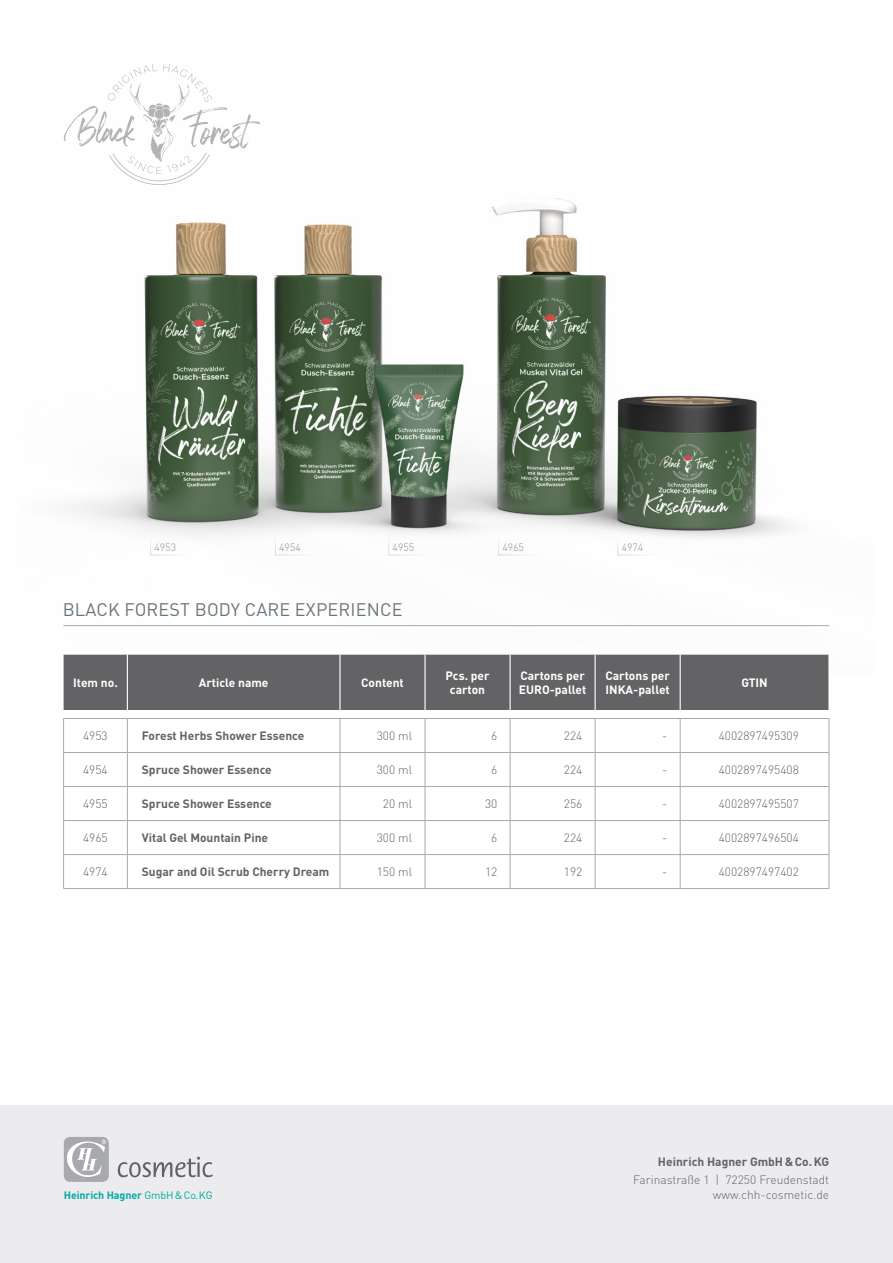
<style>
.page{position:relative;width:893px;height:1263px;background:#fff}
.page>*{position:absolute;margin:0;border:0;box-sizing:border-box;transform-origin:0 0}
.t1{font:18px "DIN Pro";letter-spacing:.01em;color:#6a747b}
.t2{font:300 12px "DIN Pro";color:#636366}
.t3{font:700 12px "DIN Pro";color:#636366}
.t4{font:700 12px/14.4px "DIN Pro";color:#fff}
.t5{font:700 10.65px "DIN Pro";letter-spacing:-.01em;color:#00a9a5}
.t6{font:300 10.5px "DIN Pro";color:#8e9093}
.s1{font-weight:400}
</style>
<div class="page">
<img style="left:63px;top:137px;width:728px;height:538px">
<svg style="left:150px;top:530px;width:39px;height:26px"></svg>
<svg style="left:275px;top:530px;width:39px;height:26px"></svg>
<svg style="left:388px;top:530px;width:40px;height:26px"></svg>
<svg style="left:498px;top:530px;width:39px;height:26px"></svg>
<svg style="left:617px;top:530px;width:40px;height:26px"></svg>
<div style="left:0;top:1106px;width:893px;height:157px;background:#ececee"></div>
<div style="left:64px;top:1137px;width:45px;height:45px;background:#a8a9ad;border-radius:6px"></div>
<svg style="left:67px;top:1139px;width:39px;height:38px"></svg>
<svg style="left:117px;top:1157px;width:96px;height:20px"></svg>
<div style="left:47px;top:615px;width:799px;height:47px;background:#fdfdfd"></div>
<hr style="left:63px;top:625px;width:766px;height:1px;background:#a8a9ad">
<div style="left:64px;top:655px;width:764px;height:55px;background:#636366"></div>
<svg style="left:64px;top:719px;width:765px;height:169px"></svg>
<hr style="left:127px;top:655px;width:1px;height:55px;background:#fff">
<hr style="left:339px;top:655px;width:2px;height:55px;background:#fff">
<hr style="left:424px;top:655px;width:2px;height:55px;background:#fff">
<hr style="left:509px;top:655px;width:2px;height:55px;background:#fff">
<hr style="left:595px;top:655px;width:1px;height:55px;background:#fff">
<hr style="left:680px;top:655px;width:1px;height:55px;background:#fff">
<hr style="left:63px;top:718px;width:64px;height:1px;background:#a8a9ad">
<hr style="left:127px;top:718px;width:213px;height:1px;background:#a8a9ad">
<hr style="left:340px;top:718px;width:85px;height:1px;background:#a8a9ad">
<hr style="left:425px;top:718px;width:85px;height:1px;background:#a8a9ad">
<hr style="left:510px;top:718px;width:85px;height:1px;background:#a8a9ad">
<hr style="left:595px;top:718px;width:85px;height:1px;background:#a8a9ad">
<hr style="left:680px;top:718px;width:149px;height:1px;background:#a8a9ad">
<hr style="left:63px;top:719px;width:1px;height:33px;background:#a8a9ad">
<hr style="left:127px;top:719px;width:1px;height:33px;background:#a8a9ad">
<hr style="left:340px;top:719px;width:1px;height:33px;background:#a8a9ad">
<hr style="left:425px;top:719px;width:1px;height:33px;background:#a8a9ad">
<hr style="left:510px;top:719px;width:1px;height:33px;background:#a8a9ad">
<hr style="left:595px;top:719px;width:1px;height:33px;background:#a8a9ad">
<hr style="left:680px;top:719px;width:1px;height:33px;background:#a8a9ad">
<hr style="left:829px;top:719px;width:1px;height:33px;background:#a8a9ad">
<hr style="left:63px;top:753px;width:1px;height:33px;background:#a8a9ad">
<hr style="left:63px;top:752px;width:64px;height:1px;background:#a8a9ad">
<hr style="left:127px;top:753px;width:1px;height:33px;background:#a8a9ad">
<hr style="left:127px;top:752px;width:213px;height:1px;background:#a8a9ad">
<hr style="left:340px;top:753px;width:1px;height:33px;background:#a8a9ad">
<hr style="left:340px;top:752px;width:85px;height:1px;background:#a8a9ad">
<hr style="left:425px;top:753px;width:1px;height:33px;background:#a8a9ad">
<hr style="left:425px;top:752px;width:85px;height:1px;background:#a8a9ad">
<hr style="left:510px;top:753px;width:1px;height:33px;background:#a8a9ad">
<hr style="left:510px;top:752px;width:85px;height:1px;background:#a8a9ad">
<hr style="left:595px;top:753px;width:1px;height:33px;background:#a8a9ad">
<hr style="left:595px;top:752px;width:85px;height:1px;background:#a8a9ad">
<hr style="left:680px;top:753px;width:1px;height:33px;background:#a8a9ad">
<hr style="left:680px;top:752px;width:149px;height:1px;background:#a8a9ad">
<hr style="left:829px;top:753px;width:1px;height:33px;background:#a8a9ad">
<hr style="left:63px;top:787px;width:1px;height:33px;background:#a8a9ad">
<hr style="left:63px;top:821px;width:1px;height:33px;background:#a8a9ad">
<hr style="left:63px;top:855px;width:1px;height:33px;background:#a8a9ad">
<hr style="left:63px;top:786px;width:64px;height:1px;background:#a8a9ad">
<hr style="left:127px;top:787px;width:1px;height:33px;background:#a8a9ad">
<hr style="left:127px;top:821px;width:1px;height:33px;background:#a8a9ad">
<hr style="left:127px;top:855px;width:1px;height:33px;background:#a8a9ad">
<hr style="left:127px;top:786px;width:213px;height:1px;background:#a8a9ad">
<hr style="left:340px;top:787px;width:1px;height:33px;background:#a8a9ad">
<hr style="left:340px;top:821px;width:1px;height:33px;background:#a8a9ad">
<hr style="left:340px;top:855px;width:1px;height:33px;background:#a8a9ad">
<hr style="left:340px;top:786px;width:85px;height:1px;background:#a8a9ad">
<hr style="left:425px;top:787px;width:1px;height:33px;background:#a8a9ad">
<hr style="left:425px;top:821px;width:1px;height:33px;background:#a8a9ad">
<hr style="left:425px;top:855px;width:1px;height:33px;background:#a8a9ad">
<hr style="left:425px;top:786px;width:85px;height:1px;background:#a8a9ad">
<hr style="left:510px;top:787px;width:1px;height:33px;background:#a8a9ad">
<hr style="left:510px;top:821px;width:1px;height:33px;background:#a8a9ad">
<hr style="left:510px;top:855px;width:1px;height:33px;background:#a8a9ad">
<hr style="left:510px;top:786px;width:85px;height:1px;background:#a8a9ad">
<hr style="left:595px;top:787px;width:1px;height:33px;background:#a8a9ad">
<hr style="left:595px;top:821px;width:1px;height:33px;background:#a8a9ad">
<hr style="left:595px;top:855px;width:1px;height:33px;background:#a8a9ad">
<hr style="left:595px;top:786px;width:85px;height:1px;background:#a8a9ad">
<hr style="left:680px;top:787px;width:1px;height:33px;background:#a8a9ad">
<hr style="left:680px;top:821px;width:1px;height:33px;background:#a8a9ad">
<hr style="left:680px;top:855px;width:1px;height:33px;background:#a8a9ad">
<hr style="left:680px;top:786px;width:149px;height:1px;background:#a8a9ad">
<hr style="left:829px;top:787px;width:1px;height:33px;background:#a8a9ad">
<hr style="left:829px;top:821px;width:1px;height:33px;background:#a8a9ad">
<hr style="left:829px;top:855px;width:1px;height:33px;background:#a8a9ad">
<hr style="left:63px;top:820px;width:64px;height:1px;background:#a8a9ad">
<hr style="left:63px;top:854px;width:64px;height:1px;background:#a8a9ad">
<hr style="left:63px;top:888px;width:64px;height:1px;background:#a8a9ad">
<hr style="left:127px;top:820px;width:213px;height:1px;background:#a8a9ad">
<hr style="left:127px;top:854px;width:213px;height:1px;background:#a8a9ad">
<hr style="left:127px;top:888px;width:213px;height:1px;background:#a8a9ad">
<hr style="left:340px;top:820px;width:85px;height:1px;background:#a8a9ad">
<hr style="left:340px;top:854px;width:85px;height:1px;background:#a8a9ad">
<hr style="left:340px;top:888px;width:85px;height:1px;background:#a8a9ad">
<hr style="left:425px;top:820px;width:85px;height:1px;background:#a8a9ad">
<hr style="left:425px;top:854px;width:85px;height:1px;background:#a8a9ad">
<hr style="left:425px;top:888px;width:85px;height:1px;background:#a8a9ad">
<hr style="left:510px;top:820px;width:85px;height:1px;background:#a8a9ad">
<hr style="left:510px;top:854px;width:85px;height:1px;background:#a8a9ad">
<hr style="left:510px;top:888px;width:85px;height:1px;background:#a8a9ad">
<hr style="left:595px;top:820px;width:85px;height:1px;background:#a8a9ad">
<hr style="left:595px;top:854px;width:85px;height:1px;background:#a8a9ad">
<hr style="left:595px;top:888px;width:85px;height:1px;background:#a8a9ad">
<hr style="left:680px;top:820px;width:149px;height:1px;background:#a8a9ad">
<hr style="left:680px;top:854px;width:149px;height:1px;background:#a8a9ad">
<hr style="left:680px;top:888px;width:149px;height:1px;background:#a8a9ad">
<svg style="left:64px;top:64px;width:196px;height:121px"></svg>
<p class="t6" style="left:154px;top:540px;width:23px">4953</p>
<p class="t6" style="left:279px;top:540px;width:23px">4954</p>
<p class="t6" style="left:393px;top:540px;width:23px">4955</p>
<p class="t6" style="left:502px;top:540px;width:23px">4965</p>
<p class="t6" style="left:622px;top:540px;width:23px">4974</p>
<p class="t1" style="left:63px;top:597px;width:341px">BLACK FOREST BODY CARE EXPERIENCE</p>
<p class="t4" style="left:73px;top:675px;width:46px">Item no.</p>
<p class="t4" style="left:199px;top:675px;width:71px">Article name</p>
<p class="t4" style="left:361px;top:675px;width:44px">Content</p>
<p class="t4" style="left:445px;top:668px;width:46px;text-align:center">Pcs. per carton</p>
<p class="t4" style="left:519px;top:668px;width:69px">Cartons per<br>EURO-pallet</p>
<p class="t4" style="left:605px;top:668px;width:66px">Cartons per<br>INKA-pallet</p>
<p class="t4" style="left:741px;top:675px;width:28px">GTIN</p>
<p class="t2" style="left:83px;top:727px;width:26px">4953</p>
<p class="t3" style="left:142px;top:727px;width:164px">Forest Herbs Shower Essence</p>
<p class="t2" style="left:377px;top:727px;width:37px">300 ml</p>
<p class="t2" style="left:491px;top:727px;width:8px">6</p>
<p class="t2" style="left:564px;top:727px;width:20px">224</p>
<p class="t2" style="left:662px;top:727px;width:7px">-</p>
<p class="t2" style="left:719px;top:727px;width:82px">4002897495309</p>
<p class="t2" style="left:83px;top:762px;width:26px">4954</p>
<p class="t3" style="left:142px;top:762px;width:132px">Spruce Shower Essence</p>
<p class="t2" style="left:377px;top:762px;width:37px">300 ml</p>
<p class="t2" style="left:491px;top:762px;width:8px">6</p>
<p class="t2" style="left:564px;top:762px;width:20px">224</p>
<p class="t2" style="left:662px;top:762px;width:7px">-</p>
<p class="t2" style="left:719px;top:762px;width:82px">4002897495408</p>
<p class="t2" style="left:83px;top:796px;width:26px">4955</p>
<p class="t3" style="left:142px;top:796px;width:132px">Spruce Shower Essence</p>
<p class="t2" style="left:383px;top:796px;width:31px">20 ml</p>
<p class="t2" style="left:485px;top:796px;width:14px">30</p>
<p class="t2" style="left:564px;top:796px;width:20px">256</p>
<p class="t2" style="left:662px;top:796px;width:7px">-</p>
<p class="t2" style="left:719px;top:796px;width:82px">4002897495507</p>
<p class="t2" style="left:83px;top:830px;width:26px">4965</p>
<p class="t3" style="left:142px;top:830px;width:128px">Vital Gel Mountain Pine</p>
<p class="t2" style="left:377px;top:830px;width:37px">300 ml</p>
<p class="t2" style="left:491px;top:830px;width:8px">6</p>
<p class="t2" style="left:564px;top:830px;width:20px">224</p>
<p class="t2" style="left:662px;top:830px;width:7px">-</p>
<p class="t2" style="left:719px;top:830px;width:82px">4002897496504</p>
<p class="t2" style="left:83px;top:864px;width:26px">4974</p>
<p class="t3" style="left:142px;top:864px;width:189px">Sugar and Oil Scrub Cherry Dream</p>
<p class="t2" style="left:377px;top:864px;width:37px">150 ml</p>
<p class="t2" style="left:485px;top:864px;width:14px">12</p>
<p class="t2" style="left:564px;top:864px;width:20px">192</p>
<p class="t2" style="left:662px;top:864px;width:7px">-</p>
<p class="t2" style="left:719px;top:864px;width:82px">4002897497402</p>
<p class="t5" style="left:64px;top:1188px;width:150px">Heinrich Hagner <span class="s1">GmbH&amp;Co. KG</span></p>
<p class="t3" style="left:658px;top:1153px;width:173px">Heinrich Hagner GmbH&amp;Co.KG</p>
<p class="t2" style="left:633px;top:1172px;width:198px">Farinastraße 1 | 72250 Freudenstadt</p>
<p class="t2" style="left:713px;top:1186px;width:118px">www.chh-cosmetic.de</p>
</div>
